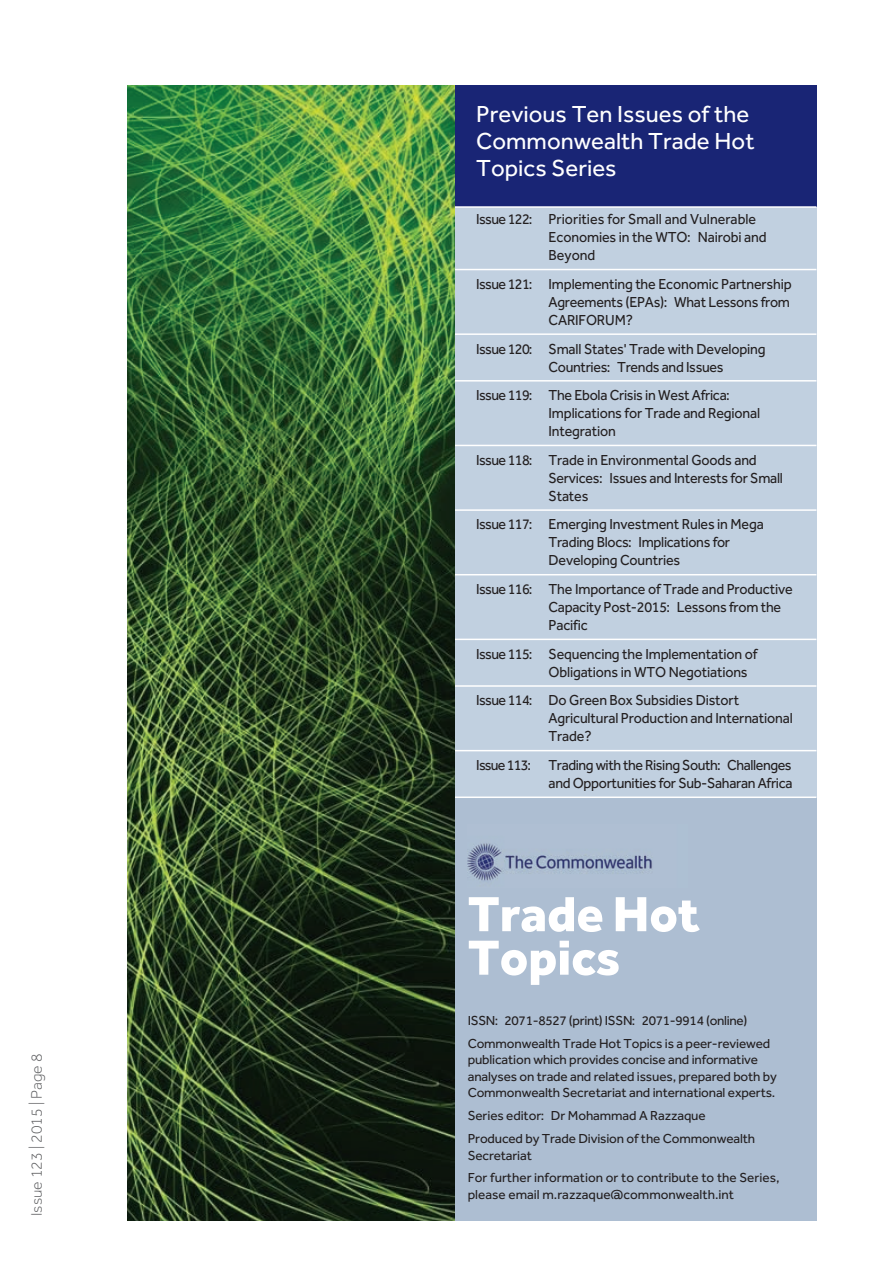
<style>
.page{position:relative;width:893px;height:1263px;background:#fff}
.page>*{position:absolute;margin:0;border:0;box-sizing:border-box;transform-origin:0 0}
.t1{font:800 51px/43.5px "Effra";color:#fff}
.t2{font:24px/27px "Effra";color:#fff}
.t3{font:300 15.75px "Effra";color:#57585a}
.t4{font:15px/18px "Effra";letter-spacing:-.01em;color:#231f20;scale:.95 1}
.t5{font:15px/18px "Effra";letter-spacing:-.03em;color:#231f20;text-align:right;scale:.95 1}
.t6{font:13.5px/23px "Effra";letter-spacing:-.01em;color:#231f20}
</style>
<div class="page">
<img style="left:128px;top:85px;width:327px;height:1135px">
<div style="left:455px;top:208px;width:361px;height:1012px;background:#adbed2"></div>
<div style="left:455px;top:85px;width:361px;height:128px;background:#192575"></div>
<div style="left:455px;top:208px;width:361px;height:589px;background:#c1d0e0"></div>
<hr style="left:455px;top:206px;width:361px;height:2px;background:#fff">
<hr style="left:455px;top:269px;width:361px;height:1px;background:#fff">
<hr style="left:455px;top:333px;width:361px;height:2px;background:#fff">
<hr style="left:455px;top:380px;width:361px;height:2px;background:#fff">
<hr style="left:455px;top:445px;width:361px;height:1px;background:#fff">
<hr style="left:455px;top:509px;width:361px;height:2px;background:#fff">
<hr style="left:455px;top:574px;width:361px;height:1px;background:#fff">
<hr style="left:455px;top:639px;width:361px;height:1px;background:#fff">
<hr style="left:455px;top:685px;width:361px;height:2px;background:#fff">
<hr style="left:455px;top:750px;width:361px;height:1px;background:#fff">
<hr style="left:455px;top:796px;width:361px;height:2px;background:#fff">
<img style="left:468px;top:843px;width:184px;height:38px">
<p class="t3" style="left:28px;top:1216px;width:164px;rotate:-90deg">Issue 123 | 2015 | Page 8</p>
<h2 class="t2" style="left:476px;top:100px;width:280px">Previous Ten Issues of the<br>Commonwealth Trade Hot<br>Topics Series</h2>
<p class="t4" style="left:549px;top:210px;width:231px;text-indent:-72px">Issue 122: Priorities for Small and Vulnerable<br>Economies in the WTO: Nairobi and<br>Beyond</p>
<p class="t4" style="left:549px;top:275px;width:257px;text-align:justify;text-indent:-72px">Issue 121: Implementing the Economic Partnership Agreements (EPAs): What Lessons from CARIFORUM?</p>
<p class="t4" style="left:549px;top:339px;width:230px;text-indent:-72px">Issue 120: Small States' Trade with Developing<br>Countries: Trends and Issues</p>
<p class="t4" style="left:549px;top:386px;width:224px;text-indent:-72px">Issue 119: The Ebola Crisis in West Africa:<br>Implications for Trade and Regional<br>Integration</p>
<p class="t4" style="left:549px;top:451px;width:248px;text-indent:-72px">Issue 118: Trade in Environmental Goods and<br>Services: Issues and Interests for Small<br>States</p>
<p class="t4" style="left:549px;top:515px;width:228px;text-indent:-72px">Issue 117: Emerging Investment Rules in Mega<br>Trading Blocs: Implications for<br>Developing Countries</p>
<p class="t4" style="left:549px;top:580px;width:258px;text-indent:-72px">Issue 116: The Importance of Trade and Productive<br>Capacity Post-2015: Lessons from the<br>Pacific</p>
<p class="t4" style="left:549px;top:644px;width:221px;text-indent:-72px">Issue 115: Sequencing the Implementation of<br>Obligations in WTO Negotiations</p>
<p class="t4" style="left:549px;top:691px;width:259px;text-indent:-72px">Issue 114: Do Green Box Subsidies Distort<br>Agricultural Production and International<br>Trade?</p>
<p class="t5" style="left:476px;top:756px;width:334px">Issue 113: Trading with the Rising South: Challenges and Opportunities for Sub-Saharan Africa</p>
<h1 class="t1" style="left:468px;top:891px;width:234px">Trade Hot<br>Topics</h1>
<p class="t6" style="left:468px;top:1009px;width:304px">ISSN: 2071-8527 (print) ISSN: 2071-9914 (online)<br>Commonwealth Trade Hot Topics is a peer-reviewed</p>
<p class="t6" style="left:468px;top:1051px;width:311px;line-height:16.5px">publication which provides concise and informative analyses on trade and related issues, prepared both by<br>Commonwealth Secretariat and international experts.</p>
<p class="t6" style="left:468px;top:1104px;width:289px">Series editor: Dr Mohammad A Razzaque<br>Produced by Trade Division of the Commonwealth</p>
<p class="t6" style="left:468px;top:1143px;width:313px">Secretariat<br>For further information or to contribute to the Series,</p>
<p class="t6" style="left:468px;top:1183px;width:268px">please email m.razzaque@commonwealth.int</p>
</div>
